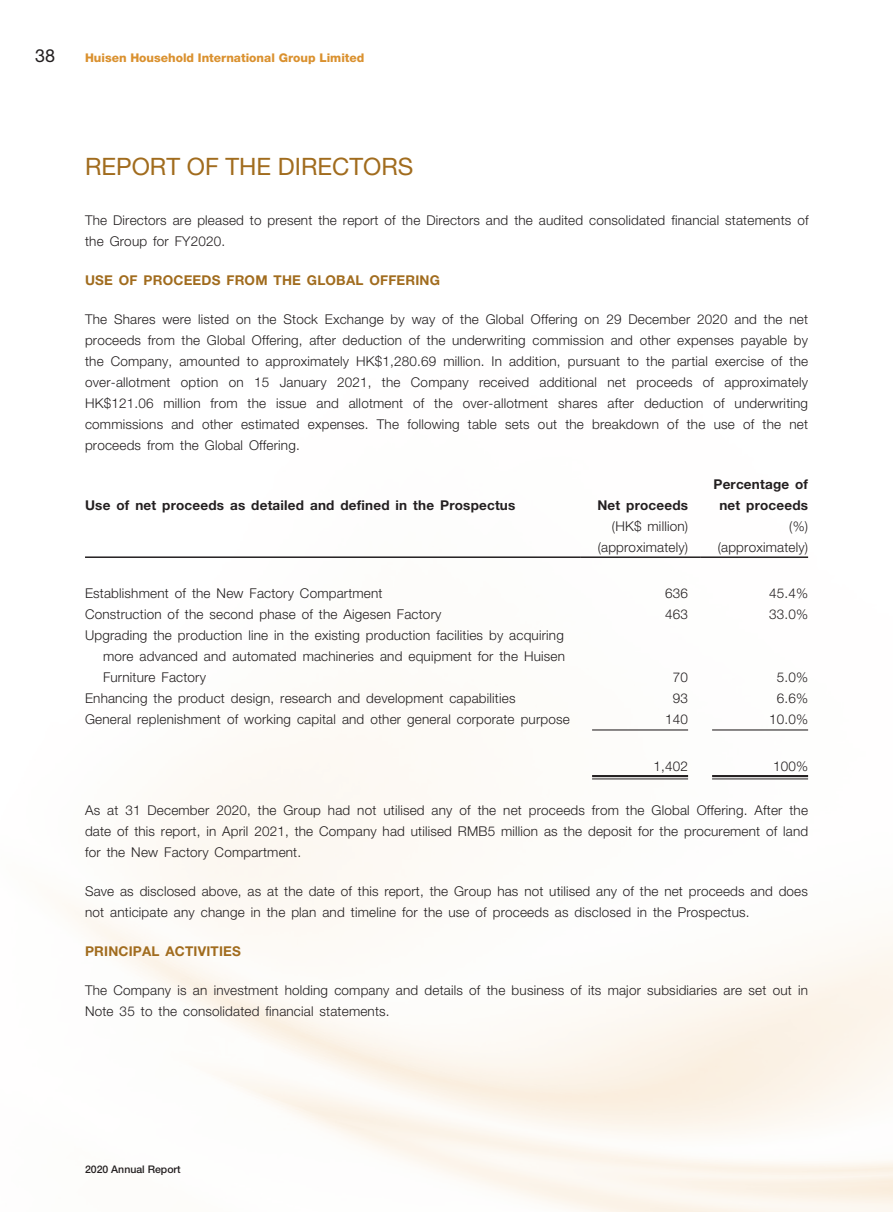
<style>
.page{position:relative;width:893px;height:1212px;background:#fff}
.page>*{position:absolute;margin:0;border:0;box-sizing:border-box;transform-origin:0 0}
.t1{font:24px "Helvetica Neue LT Std";color:#a16c1e}
.t2{font:18px "Helvetica Neue LT Std";color:#231f20}
._01_Body_Text{font:300 13.5px/21px "Helvetica Neue LT Std";letter-spacing:.015em;color:#231f20}
._15_Table_Stub{font:300 13.5px/21px "Helvetica Neue LT Std";letter-spacing:.015em;color:#231f20;text-align:justify}
._03_H1{font:700 13.5px "Helvetica Neue LT Std";letter-spacing:.015em;color:#a16c1e}
._15_Table_Stub-2{font:700 13.5px "Helvetica Neue LT Std";letter-spacing:.015em;color:#231f20}
._01_Body_Text-2{font:700 13.5px/21px "Helvetica Neue LT Std";letter-spacing:.015em;color:#231f20;text-align:center}
.t3{font:800 12px "Helvetica Neue LT Std";color:#da912f}
.t4{font:500 10.5px "Helvetica Neue LT Std";color:#231f20}
</style>
<div class="page">
<hr style="left:85px;top:556px;width:495px;height:2px;background:#231f20">
<hr style="left:580px;top:556px;width:120px;height:2px;background:#231f20">
<hr style="left:700px;top:556px;width:108px;height:2px;background:#231f20">
<hr style="left:592px;top:729px;width:96px;height:1px;background:#231f20">
<hr style="left:712px;top:729px;width:96px;height:1px;background:#231f20">
<hr style="left:592px;top:775px;width:96px;height:2px;background:#231f20">
<hr style="left:592px;top:778px;width:96px;height:1px;background:#231f20">
<hr style="left:712px;top:775px;width:96px;height:2px;background:#231f20">
<hr style="left:712px;top:778px;width:96px;height:1px;background:#231f20">
<h2 class="t2" style="left:35px;top:45px;width:22px">38</h2>
<p class="t3" style="left:85px;top:50px;width:281px">Huisen Household International Group Limited</p>
<h1 class="t1" style="left:85px;top:152px;width:330px">REPORT OF THE DIRECTORS</h1>
<p class="_01_Body_Text" style="left:85px;top:209px;width:725px">The Directors are pleased to present the report of the Directors and the audited consolidated financial statements of the Group for FY2020.</p>
<p class="_03_H1" style="left:85px;top:271px;width:356px">USE OF PROCEEDS FROM THE GLOBAL OFFERING</p>
<p class="_01_Body_Text" style="left:85px;top:308px;width:725px;text-align:justify">The Shares were listed on the Stock Exchange by way of the Global Offering on 29 December 2020 and the net proceeds from the Global Offering, after deduction of the underwriting commission and other expenses payable by the Company, amounted to approximately HK$1,280.69 million. In addition, pursuant to the partial exercise of the over-allotment option on 15 January 2021, the Company received additional net proceeds of approximately HK$121.06 million from the issue and allotment of the over-allotment shares after deduction of underwriting commissions and other estimated expenses. The following table sets out the breakdown of the use of the net proceeds from the Global Offering.</p>
<p class="_15_Table_Stub-2" style="left:85px;top:496px;width:432px">Use of net proceeds as detailed and defined in the Prospectus</p>
<p class="_01_Body_Text-2" style="left:597px;top:494px;width:92px">Net proceeds</p>
<p class="_01_Body_Text-2" style="left:713px;top:473px;width:96px">Percentage of net proceeds</p>
<p class="_01_Body_Text" style="left:612px;top:515px;width:78px">(HK$ million)</p>
<p class="_01_Body_Text" style="left:789px;top:515px;width:20px">(%)</p>
<p class="_01_Body_Text" style="left:598px;top:536px;width:92px">(approximately)</p>
<p class="_01_Body_Text" style="left:718px;top:536px;width:92px">(approximately)</p>
<p class="_15_Table_Stub" style="left:85px;top:583px;width:299px">Establishment of the New Factory Compartment</p>
<p class="_01_Body_Text" style="left:665px;top:583px;width:24px">636</p>
<p class="_01_Body_Text" style="left:769px;top:583px;width:41px">45.4%</p>
<p class="_15_Table_Stub" style="left:85px;top:604px;width:358px">Construction of the second phase of the Aigesen Factory</p>
<p class="_01_Body_Text" style="left:665px;top:604px;width:24px">463</p>
<p class="_01_Body_Text" style="left:769px;top:604px;width:41px">33.0%</p>
<p class="_15_Table_Stub" style="left:103px;top:625px;width:463px;text-indent:-18px">Upgrading the production line in the existing production facilities by acquiring more advanced and automated machineries and equipment for the Huisen Furniture Factory</p>
<p class="_01_Body_Text" style="left:673px;top:667px;width:17px">70</p>
<p class="_01_Body_Text" style="left:777px;top:667px;width:33px">5.0%</p>
<p class="_15_Table_Stub" style="left:85px;top:688px;width:432px">Enhancing the product design, research and development capabilities</p>
<p class="_01_Body_Text" style="left:673px;top:688px;width:17px">93</p>
<p class="_01_Body_Text" style="left:777px;top:688px;width:33px">6.6%</p>
<p class="_15_Table_Stub" style="left:85px;top:709px;width:486px">General replenishment of working capital and other general corporate purpose</p>
<p class="_01_Body_Text" style="left:665px;top:709px;width:24px">140</p>
<p class="_01_Body_Text" style="left:769px;top:709px;width:41px">10.0%</p>
<p class="_01_Body_Text" style="left:654px;top:755px;width:36px">1,402</p>
<p class="_01_Body_Text" style="left:773px;top:755px;width:37px">100%</p>
<p class="_01_Body_Text" style="left:85px;top:799px;width:725px;text-align:justify">As at 31 December 2020, the Group had not utilised any of the net proceeds from the Global Offering. After the date of this report, in April 2021, the Company had utilised RMB5 million as the deposit for the procurement of land for the New Factory Compartment.</p>
<p class="_01_Body_Text" style="left:85px;top:880px;width:724px">Save as disclosed above, as at the date of this report, the Group has not utilised any of the net proceeds and does not anticipate any change in the plan and timeline for the use of proceeds as disclosed in the Prospectus.</p>
<p class="_03_H1" style="left:85px;top:943px;width:157px">PRINCIPAL ACTIVITIES</p>
<p class="_01_Body_Text" style="left:85px;top:979px;width:725px">The Company is an investment holding company and details of the business of its major subsidiaries are set out in<br>Note 35 to the consolidated financial statements.</p>
<p class="t4" style="left:85px;top:1163px;width:97px">2020 Annual Report</p>
</div>
